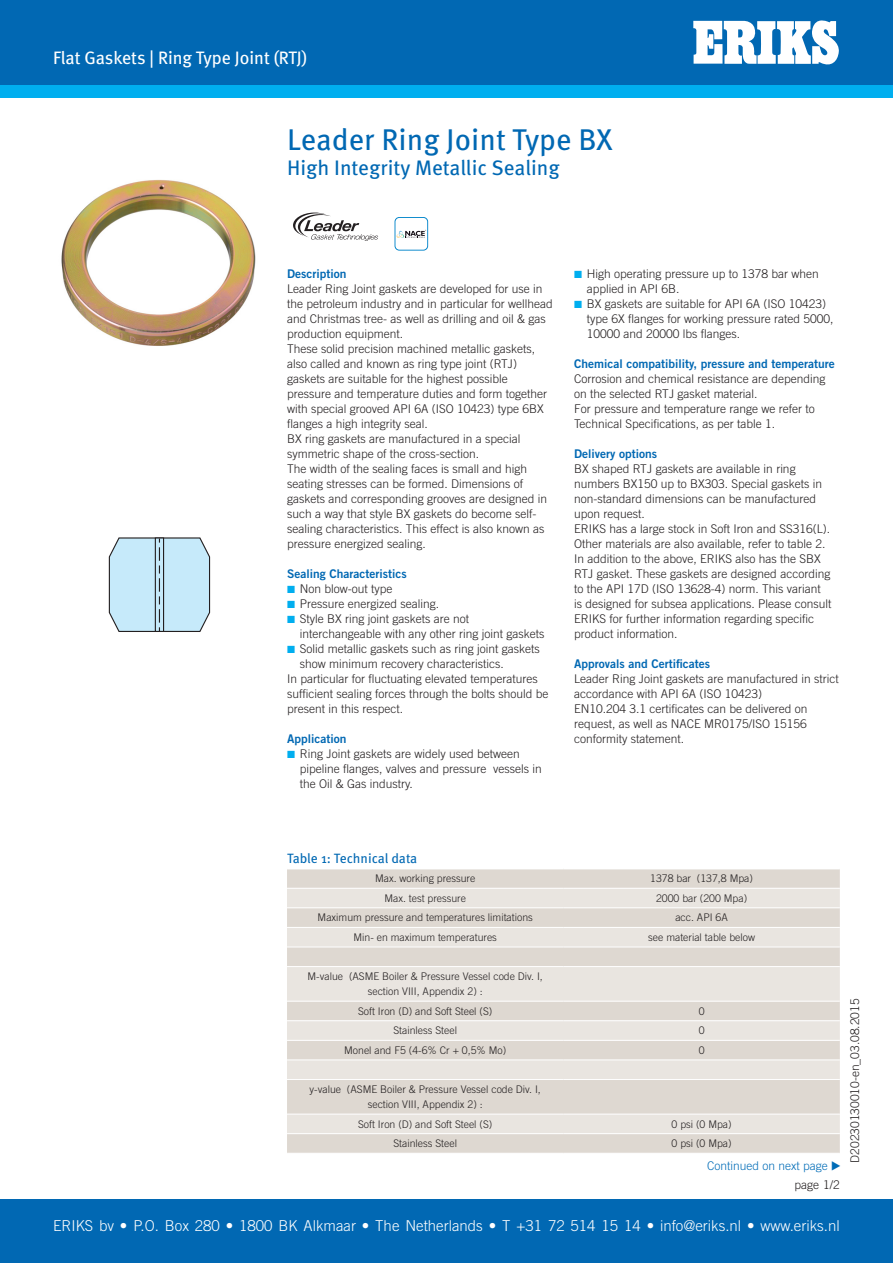
<style>
.page{position:relative;width:893px;height:1263px;background:#fff}
.page>*{position:absolute;margin:0;border:0;box-sizing:border-box;transform-origin:0 0}
.kop{font:30px "Meta OT";color:#0168b3}
.Subtitel{font:21px "Meta OT";color:#0168b3}
.Groep{font:18px "Meta";color:#fff}
.Voetregel{font:300 15px "Trade Gothic LT Std";color:#fff}
.datasheet_tussenkop{font:13.5px "Meta OT";letter-spacing:-.005em;color:#0168b3}
.plattekst{font:300 12px/15px "Trade Gothic LT Std";color:#231f20}
.Parameters{font:300 12px/15px "Trade Gothic LT Std";color:#231f20}
.tussenkop{font:12px "Trade Gothic LT Std Bd 2";color:#0168b3}
.Table_cont_R{font:300 12px "Trade Gothic LT Std";color:#006cb7}
.Pagina_label{font:300 12px "Trade Gothic LT Std";color:#231f20}
.Tabel_tekst{font:300 10.5px/15px "Trade Gothic LT Std";color:#231f20;text-align:center}
.s1{color:#00aeef}
</style>
<div class="page">
<div style="left:0;top:0;width:893px;height:85px;background:#0168b3"></div>
<div style="left:0;top:85px;width:893px;height:13px;background:#00aeef"></div>
<svg style="left:693px;top:21px;width:145px;height:44px"></svg>
<div style="left:0;top:1199px;width:893px;height:64px;background:#0168b3"></div>
<svg style="left:287px;top:869px;width:553px;height:284px;background:#ded9d2"></svg>
<svg style="left:287px;top:889px;width:553px;height:244px;background:#e4dfd9"></svg>
<hr style="left:287px;top:888px;width:276px;height:1px;background:#fff">
<hr style="left:563px;top:888px;width:277px;height:1px;background:#fff">
<hr style="left:287px;top:907px;width:276px;height:1px;background:#fff">
<hr style="left:563px;top:907px;width:277px;height:1px;background:#fff">
<hr style="left:287px;top:927px;width:276px;height:1px;background:#fff">
<hr style="left:563px;top:927px;width:277px;height:1px;background:#fff">
<hr style="left:287px;top:947px;width:276px;height:1px;background:#fff">
<hr style="left:563px;top:947px;width:277px;height:1px;background:#fff">
<hr style="left:287px;top:966px;width:276px;height:1px;background:#fff">
<hr style="left:563px;top:966px;width:277px;height:1px;background:#fff">
<hr style="left:287px;top:1001px;width:276px;height:1px;background:#fff">
<hr style="left:563px;top:1001px;width:277px;height:1px;background:#fff">
<hr style="left:287px;top:1020px;width:276px;height:1px;background:#fff">
<hr style="left:563px;top:1020px;width:277px;height:1px;background:#fff">
<hr style="left:287px;top:1040px;width:276px;height:1px;background:#fff">
<hr style="left:563px;top:1040px;width:277px;height:1px;background:#fff">
<hr style="left:287px;top:1059px;width:276px;height:1px;background:#fff">
<hr style="left:563px;top:1059px;width:277px;height:1px;background:#fff">
<hr style="left:287px;top:1079px;width:276px;height:1px;background:#fff">
<hr style="left:563px;top:1079px;width:277px;height:1px;background:#fff">
<hr style="left:287px;top:1114px;width:276px;height:1px;background:#fff">
<hr style="left:563px;top:1114px;width:277px;height:1px;background:#fff">
<hr style="left:287px;top:1133px;width:276px;height:1px;background:#fff">
<hr style="left:563px;top:1133px;width:277px;height:1px;background:#fff">
<img style="left:61px;top:180px;width:195px;height:166px">
<svg style="left:108px;top:537px;width:103px;height:95px;background:#bddcea"></svg>
<svg style="left:293px;top:213px;width:85px;height:28px"></svg>
<svg style="left:395px;top:217px;width:33px;height:34px"></svg>
<p class="Groep" style="left:53px;top:47px;width:256px">Flat Gaskets | Ring Type Joint (RTJ)</p>
<p class="kop" style="left:287px;top:121px;width:327px">Leader Ring Joint Type BX</p>
<p class="Subtitel" style="left:287px;top:155px;width:274px">High Integrity Metallic Sealing</p>
<p class="tussenkop" style="left:287px;top:266px;width:61px">Description</p>
<p class="plattekst" style="left:287px;top:281px;width:267px">Leader Ring Joint gaskets are developed for use in the petroleum industry and in particular for wellhead and Christmas tree- as well as drilling and oil &amp; gas production equipment.</p>
<p class="plattekst" style="left:287px;top:341px;width:262px">These solid precision machined metallic gaskets, also called and known as ring type joint (RTJ) gaskets are suitable for the highest possible pressure and temperature duties and form together with special grooved API 6A (ISO 10423) type 6BX flanges a high integrity seal.</p>
<p class="plattekst" style="left:287px;top:431px;width:235px">BX ring gaskets are manufactured in a special symmetric shape of the cross-section.</p>
<p class="plattekst" style="left:287px;top:461px;width:262px">The width of the sealing faces is small and high seating stresses can be formed. Dimensions of gaskets and corresponding grooves are designed in such a way that style BX gaskets do become self&shy;sealing characteristics. This effect is also known as pressure energized sealing.</p>
<p class="tussenkop" style="left:287px;top:566px;width:121px">Sealing Characteristics</p>
<p class="Parameters" style="left:287px;top:581px;width:107px"><span class="s1">◾</span> Non blow-out type</p>
<p class="Parameters" style="left:287px;top:596px;width:154px"><span class="s1">◾</span> Pressure energized sealing.</p>
<p class="Parameters" style="left:300px;top:611px;width:246px;text-indent:-13px"><span class="s1">◾</span> Style BX ring joint gaskets are not interchangeable with any other ring joint gaskets</p>
<p class="Parameters" style="left:300px;top:641px;width:241px;text-indent:-13px"><span class="s1">◾</span> Solid metallic gaskets such as ring joint gaskets show minimum recovery characteristics.</p>
<p class="plattekst" style="left:287px;top:671px;width:263px">In particular for fluctuating elevated temperatures sufficient sealing forces through the bolts should be present in this respect.</p>
<p class="tussenkop" style="left:287px;top:731px;width:61px">Application</p>
<p class="Parameters" style="left:300px;top:746px;width:243px;text-indent:-13px"><span class="s1">◾</span> Ring Joint gaskets are widely used between pipeline flanges, valves and pressure vessels in the Oil &amp; Gas industry.</p>
<p class="Parameters" style="left:587px;top:266px;width:234px;text-indent:-13px"><span class="s1">◾</span> High operating pressure up to 1378 bar when applied in API 6B.</p>
<p class="Parameters" style="left:587px;top:296px;width:248px;text-indent:-13px"><span class="s1">◾</span> BX gaskets are suitable for API 6A (ISO 10423) type 6X flanges for working pressure rated 5000,<br>10000 and 20000 lbs flanges.</p>
<p class="tussenkop" style="left:574px;top:356px;width:262px">Chemical compatibility, pressure and temperature</p>
<p class="plattekst" style="left:574px;top:371px;width:253px">Corrosion and chemical resistance are depending on the selected RTJ gasket material.</p>
<p class="plattekst" style="left:574px;top:401px;width:242px">For pressure and temperature range we refer to<br>Technical Specifications, as per table 1.</p>
<p class="tussenkop" style="left:574px;top:446px;width:84px">Delivery options</p>
<p class="plattekst" style="left:574px;top:461px;width:250px">BX shaped RTJ gaskets are available in ring numbers BX150 up to BX303. Special gaskets in non-standard dimensions can be manufactured upon request.</p>
<p class="plattekst" style="left:574px;top:521px;width:258px">ERIKS has a large stock in Soft Iron and SS316(L).<br>Other materials are also available, refer to table 2.</p>
<p class="plattekst" style="left:574px;top:551px;width:259px">In addition to the above, ERIKS also has the SBX RTJ gasket. These gaskets are designed according to the API 17D (ISO 13628-4) norm. This variant is designed for subsea applications. Please consult ERIKS for further information regarding specific product information.</p>
<p class="tussenkop" style="left:574px;top:656px;width:137px">Approvals and Certificates</p>
<p class="plattekst" style="left:574px;top:671px;width:266px">Leader Ring Joint gaskets are manufactured in strict accordance with API 6A (ISO 10423)</p>
<p class="plattekst" style="left:574px;top:701px;width:235px;text-align:justify">EN10.204 3.1 certificates can be delivered on request, as well as NACE MR0175/ISO 15156 conformity statement.</p>
<p class="datasheet_tussenkop" style="left:287px;top:850px;width:132px">Table 1: Technical data</p>
<p class="Tabel_tekst" style="left:375px;top:871px;width:102px">Max. working pressure</p>
<p class="Tabel_tekst" style="left:650px;top:871px;width:104px">1378 bar (137,8 Mpa)</p>
<p class="Tabel_tekst" style="left:384px;top:890px;width:83px">Max. test pressure</p>
<p class="Tabel_tekst" style="left:656px;top:890px;width:93px">2000 bar (200 Mpa)</p>
<p class="Tabel_tekst" style="left:318px;top:910px;width:217px">Maximum pressure and temperatures limitations</p>
<p class="Tabel_tekst" style="left:675px;top:910px;width:54px">acc. API 6A</p>
<p class="Tabel_tekst" style="left:353px;top:930px;width:145px">Min- en maximum temperatures</p>
<p class="Tabel_tekst" style="left:648px;top:930px;width:108px">see material table below</p>
<p class="Tabel_tekst" style="left:308px;top:969px;width:237px">M-value (ASME Boiler &amp; Pressure Vessel code Div. I, section VIII, Appendix 2) :</p>
<p class="Tabel_tekst" style="left:358px;top:1003px;width:136px">Soft Iron (D) and Soft Steel (S)</p>
<p class="Tabel_tekst" style="left:699px;top:1003px;width:7px">0</p>
<p class="Tabel_tekst" style="left:393px;top:1023px;width:65px">Stainless Steel</p>
<p class="Tabel_tekst" style="left:699px;top:1023px;width:7px">0</p>
<p class="Tabel_tekst" style="left:344px;top:1042px;width:164px">Monel and F5 (4-6% Cr + 0,5% Mo)</p>
<p class="Tabel_tekst" style="left:699px;top:1042px;width:7px">0</p>
<p class="Tabel_tekst" style="left:310px;top:1082px;width:233px">y-value (ASME Boiler &amp; Pressure Vessel code Div. I, section VIII, Appendix 2) :</p>
<p class="Tabel_tekst" style="left:358px;top:1116px;width:136px">Soft Iron (D) and Soft Steel (S)</p>
<p class="Tabel_tekst" style="left:672px;top:1116px;width:62px">0 psi (0 Mpa)</p>
<p class="Tabel_tekst" style="left:393px;top:1136px;width:65px">Stainless Steel</p>
<p class="Tabel_tekst" style="left:672px;top:1136px;width:62px">0 psi (0 Mpa)</p>
<p class="Table_cont_R" style="left:707px;top:1158px;width:136px">Continued on next page ▶</p>
<p class="Pagina_label" style="left:795px;top:1177px;width:47px">page 1/2</p>
<p class="plattekst" style="left:847px;top:1163px;width:166px;rotate:-90deg">D20230130010-en_03.08.2015</p>
<p class="Voetregel" style="left:53px;top:1217px;width:788px">ERIKS bv • P.O. Box 280 • 1800 BK Alkmaar • The Netherlands • T +31 72 514 15 14 • info@eriks.nl • www.eriks.nl</p>
</div>
